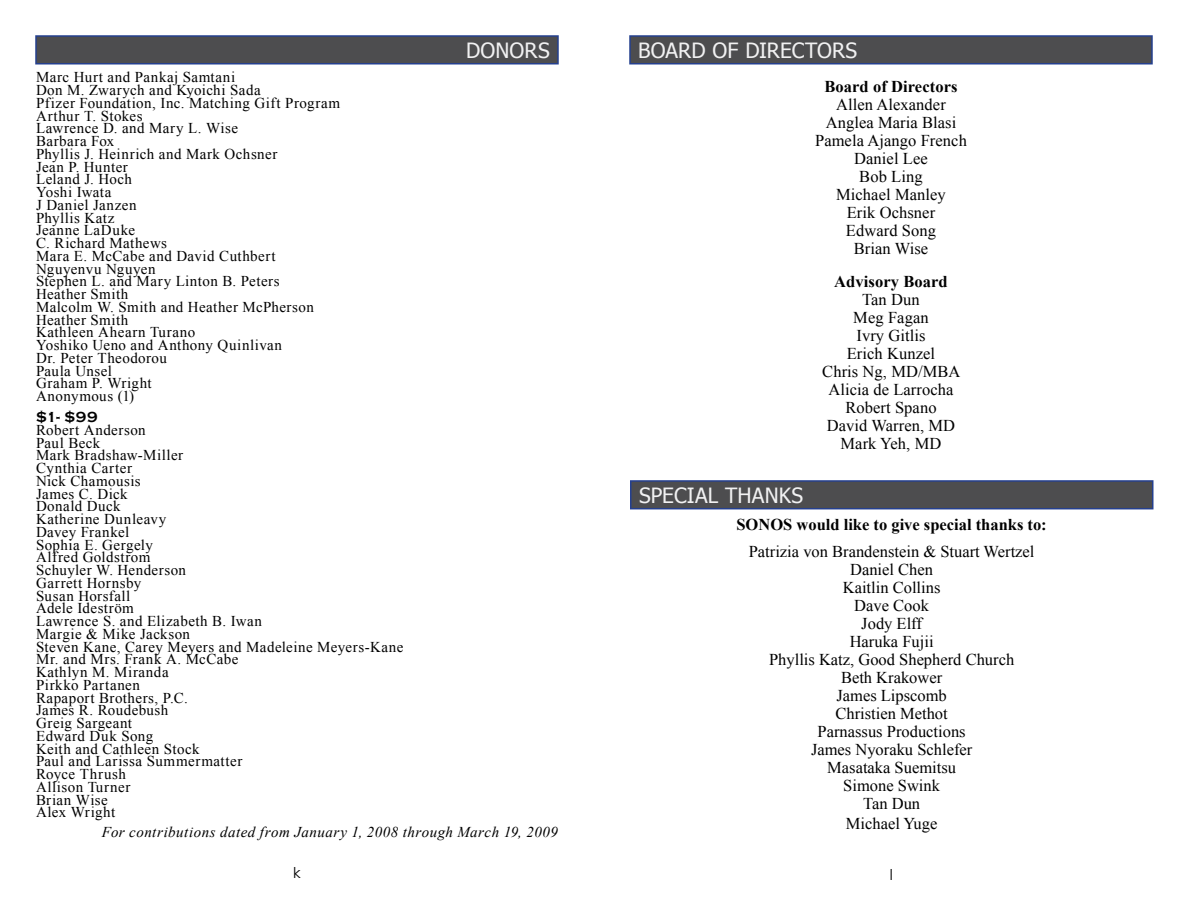
<style>
.page{position:relative;width:1188px;height:918px;background:#fff}
.page>*{position:absolute;margin:0;border:0;box-sizing:border-box;transform-origin:0 0}
.t1{font:21px "Tahoma";letter-spacing:.005em;color:#f1f1f2}
.t2{font:16.5px/18px "Times New Roman";color:#000;text-align:center}
.t3{font:700 16.5px "Times New Roman";color:#000}
.t4{font:15px/12.8px "Times New Roman";letter-spacing:.03em;color:#000}
.t5{font:italic 15px "Times New Roman";letter-spacing:.035em;color:#000}
.t6{font:700 15px "Copperplate Gothic";color:#000}
.t7{font:15px "Century Gothic";color:#000}
</style>
<div class="page">
<div style="left:36px;top:36px;width:522px;height:28px;background:#4d4d4f"></div>
<div style="left:35px;top:35px;width:524px;height:29px;border:2px solid #25408f"></div>
<div style="left:630px;top:36px;width:522px;height:28px;background:#4d4d4f"></div>
<div style="left:629px;top:35px;width:524px;height:29px;border:2px solid #25408f"></div>
<div style="left:631px;top:481px;width:522px;height:28px;background:#4d4d4f"></div>
<div style="left:630px;top:480px;width:524px;height:29px;border:2px solid #25408f"></div>
<h1 class="t1" style="left:466px;top:36px;width:85px">DONORS</h1>
<p class="t4" style="left:36px;top:71px;width:306px">Marc Hurt and Pankaj Samtani<br>Don M. Zwarych and Kyoichi Sada<br>Pfizer Foundation, Inc. Matching Gift Program<br>Arthur T. Stokes<br>Lawrence D. and Mary L. Wise<br>Barbara Fox<br>Phyllis J. Heinrich and Mark Ochsner<br>Jean P. Hunter<br>Leland J. Hoch<br>Yoshi Iwata<br>J Daniel Janzen<br>Phyllis Katz<br>Jeanne LaDuke<br>C. Richard Mathews<br>Mara E. McCabe and David Cuthbert<br>Nguyenvu Nguyen<br>Stephen L. and Mary Linton B. Peters<br>Heather Smith<br>Malcolm W. Smith and Heather McPherson<br>Heather Smith<br>Kathleen Ahearn Turano<br>Yoshiko Ueno and Anthony Quinlivan<br>Dr. Peter Theodorou<br>Paula Unsel<br>Graham P. Wright<br>Anonymous (1)</p>
<p class="t6" style="left:36px;top:409px;width:63px">$1- $99</p>
<p class="t4" style="left:36px;top:423px;width:369px">Robert Anderson<br>Paul Beck<br>Mark Bradshaw-Miller<br>Cynthia Carter<br>Nick Chamousis<br>James C. Dick<br>Donald Duck<br>Katherine Dunleavy<br>Davey Frankel<br>Sophia E. Gergely<br>Alfred Goldstrom<br>Schuyler W. Henderson<br>Garrett Hornsby<br>Susan Horsfall<br>Adele Ideström<br>Lawrence S. and Elizabeth B. Iwan<br>Margie &amp; Mike Jackson<br>Steven Kane, Carey Meyers and Madeleine Meyers-Kane<br>Mr. and Mrs. Frank A. McCabe<br>Kathlyn M. Miranda<br>Pirkko Partanen<br>Rapaport Brothers, P.C.<br>James R. Roudebush<br>Greig Sargeant<br>Edward Duk Song<br>Keith and Cathleen Stock<br>Paul and Larissa Summermatter<br>Royce Thrush<br>Allison Turner<br>Brian Wise<br>Alex Wright</p>
<p class="t5" style="left:102px;top:822px;width:458px">For contributions dated from January 1, 2008 through March 19, 2009</p>
<p class="t7" style="left:293px;top:862px;width:9px">k</p>
<h1 class="t1" style="left:638px;top:36px;width:220px">BOARD OF DIRECTORS</h1>
<p class="t3" style="left:824px;top:76px;width:135px">Board of Directors</p>
<p class="t2" style="left:815px;top:96px;width:153px">Allen Alexander<br>Anglea Maria Blasi<br>Pamela Ajango French<br>Daniel Lee<br>Bob Ling<br>Michael Manley<br>Erik Ochsner<br>Edward Song<br>Brian Wise</p>
<p class="t3" style="left:834px;top:271px;width:115px">Advisory Board</p>
<p class="t2" style="left:822px;top:291px;width:140px">Tan Dun<br>Meg Fagan<br>Ivry Gitlis<br>Erich Kunzel<br>Chris Ng, MD/MBA<br>Alicia de Larrocha<br>Robert Spano<br>David Warren, MD<br>Mark Yeh, MD</p>
<h1 class="t1" style="left:639px;top:481px;width:166px">SPECIAL THANKS</h1>
<p class="t3" style="left:736px;top:513px;width:312px">SONOS would like to give special thanks to:</p>
<p class="t2" style="left:749px;top:542px;width:287px">Patrizia von Brandenstein &amp; Stuart Wertzel<br>Daniel Chen<br>Kaitlin Collins<br>Dave Cook<br>Jody Elff<br>Haruka Fujii<br>Phyllis Katz, Good Shepherd Church<br>Beth Krakower<br>James Lipscomb<br>Christien Methot<br>Parnassus Productions<br>James Nyoraku Schlefer<br>Masataka Suemitsu<br>Simone Swink<br>Tan Dun</p>
<p class="t2" style="left:846px;top:815px;width:93px">Michael Yuge</p>
<p class="t7" style="left:890px;top:864px;width:4px">l</p>
</div>
